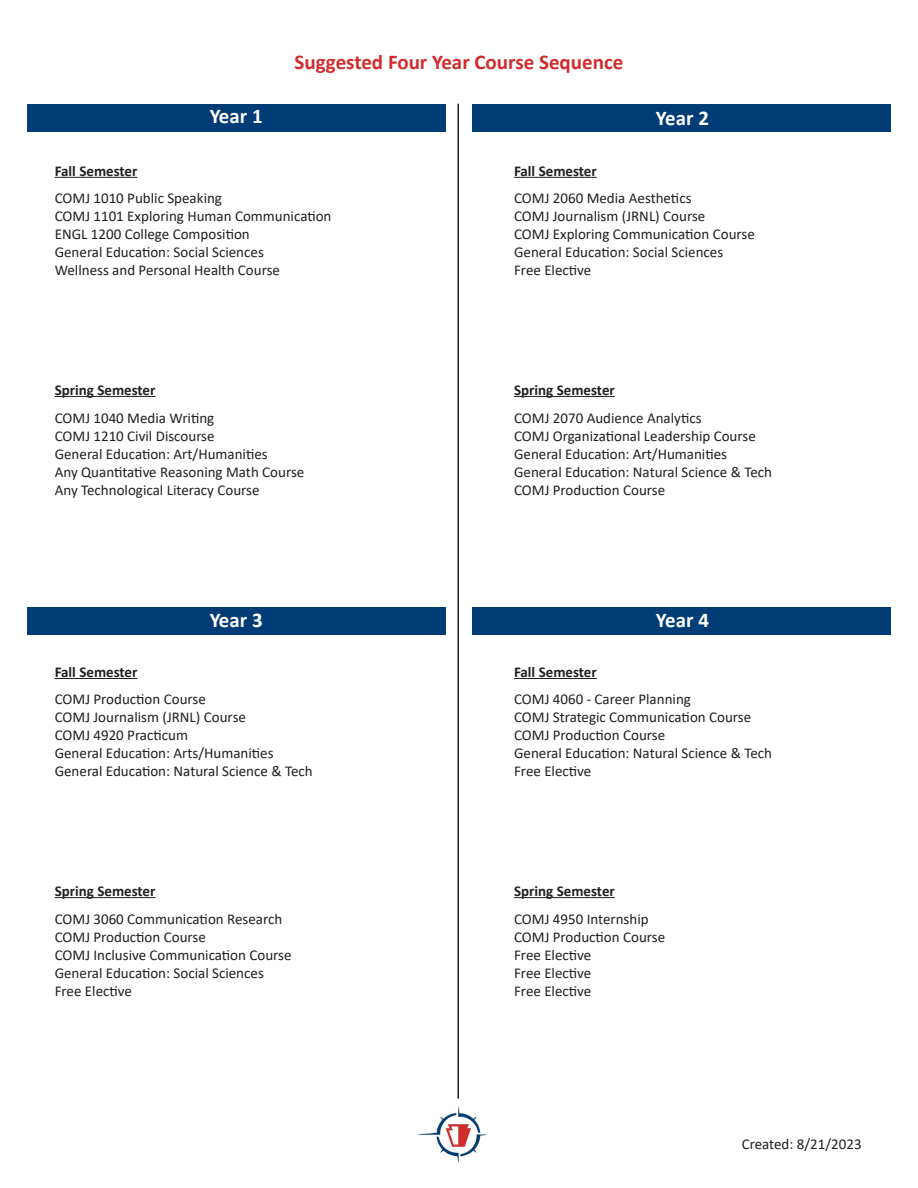
<style>
.page{position:relative;width:918px;height:1188px;background:#fff}
.page>*{position:absolute;margin:0;border:0;box-sizing:border-box;transform-origin:0 0}
.t1{font:700 21px "Calibri";color:#d02c2d}
.t2{font:700 21px "Calibri";color:#fff}
.t3{font:15px/18px "Calibri";color:#231f20}
.t4{font:700 15px "Calibri";color:#231f20}
</style>
<div class="page">
<div style="left:27px;top:104px;width:419px;height:28px;background:#003d76"></div>
<div style="left:27px;top:607px;width:419px;height:27px;background:#003d76"></div>
<div style="left:472px;top:104px;width:419px;height:28px;background:#003d76"></div>
<div style="left:472px;top:607px;width:419px;height:27px;background:#003d76"></div>
<hr style="left:458px;top:104px;width:1px;height:995px;background:#231f20">
<hr style="left:55px;top:177px;width:82px;height:1px;background:#231f20">
<hr style="left:55px;top:678px;width:82px;height:1px;background:#231f20">
<hr style="left:514px;top:177px;width:83px;height:1px;background:#231f20">
<hr style="left:514px;top:678px;width:83px;height:1px;background:#231f20">
<hr style="left:55px;top:396px;width:101px;height:1px;background:#231f20">
<hr style="left:55px;top:897px;width:101px;height:1px;background:#231f20">
<hr style="left:514px;top:396px;width:101px;height:1px;background:#231f20">
<hr style="left:514px;top:897px;width:101px;height:1px;background:#231f20">
<img style="left:418px;top:1107px;width:69px;height:56px">
<p class="t4" style="left:55px;top:160px;width:84px">Fall Semester</p>
<p class="t2" style="left:210px;top:101px;width:55px">Year 1</p>
<p class="t1" style="left:295px;top:47px;width:330px">Suggested Four Year Course Sequence</p>
<p class="t4" style="left:514px;top:160px;width:84px">Fall Semester</p>
<p class="t2" style="left:656px;top:103px;width:55px">Year 2</p>
<p class="t3" style="left:55px;top:188px;width:278px">COMJ 1010 Public Speaking<br>COMJ 1101 Exploring Human Communication ENGL 1200 College Composition<br>General Education: Social Sciences<br>Wellness and Personal Health Course</p>
<p class="t4" style="left:55px;top:379px;width:102px">Spring Semester</p>
<p class="t3" style="left:55px;top:409px;width:251px">COMJ 1040 Media Writing<br>COMJ 1210 Civil Discourse<br>General Education: Art/Humanities<br>Any Quantitative Reasoning Math Course<br>Any Technological Literacy Course</p>
<p class="t4" style="left:55px;top:661px;width:84px">Fall Semester</p>
<p class="t2" style="left:210px;top:605px;width:55px">Year 3</p>
<p class="t3" style="left:55px;top:689px;width:259px">COMJ Production Course<br>COMJ Journalism (JRNL) Course<br>COMJ 4920 Practicum<br>General Education: Arts/Humanities<br>General Education: Natural Science &amp; Tech</p>
<p class="t4" style="left:55px;top:880px;width:102px">Spring Semester</p>
<p class="t3" style="left:55px;top:910px;width:238px">COMJ 3060 Communication Research COMJ Production Course<br>COMJ Inclusive Communication Course General Education: Social Sciences</p>
<p class="t3" style="left:55px;top:982px;width:79px">Free Elective</p>
<p class="t3" style="left:514px;top:188px;width:242px">COMJ 2060 Media Aesthetics<br>COMJ Journalism (JRNL) Course<br>COMJ Exploring Communication Course<br>General Education: Social Sciences<br>Free Elective</p>
<p class="t4" style="left:514px;top:379px;width:102px">Spring Semester</p>
<p class="t3" style="left:514px;top:409px;width:259px">COMJ 2070 Audience Analytics<br>COMJ Organizational Leadership Course General Education: Art/Humanities General Education: Natural Science &amp; Tech COMJ Production Course</p>
<p class="t4" style="left:514px;top:661px;width:84px">Fall Semester</p>
<p class="t2" style="left:656px;top:606px;width:55px">Year 4</p>
<p class="t3" style="left:514px;top:689px;width:259px">COMJ 4060 - Career Planning<br>COMJ Strategic Communication Course<br>COMJ Production Course<br>General Education: Natural Science &amp; Tech<br>Free Elective</p>
<p class="t4" style="left:514px;top:880px;width:102px">Spring Semester</p>
<p class="t3" style="left:514px;top:910px;width:153px">COMJ 4950 Internship<br>COMJ Production Course<br>Free Elective<br>Free Elective<br>Free Elective</p>
<p class="t3" style="left:742px;top:1134px;width:121px">Created: 8/21/2023</p>
</div>
